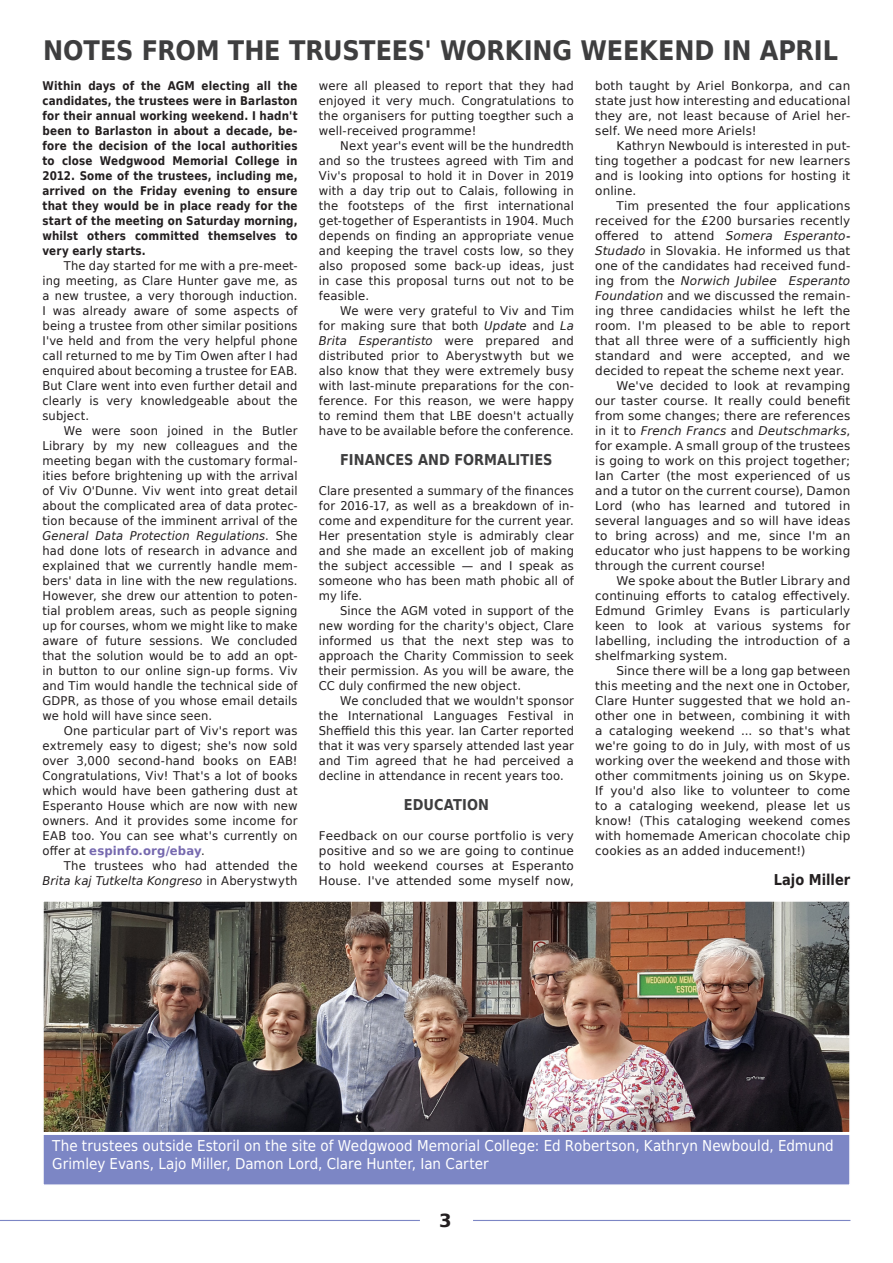
<style>
.page{position:relative;width:893px;height:1263px;background:#fff}
.page>*{position:absolute;margin:0;border:0;box-sizing:border-box;transform-origin:0 0}
.heading_3{font:700 27px "DejaVu Sans Condensed";letter-spacing:-.01em;color:#3e3e3f}
.pageNumber{font:700 18px "DejaVu Sans";color:#231f20}
.t1{font:15px/18px "DejaVu Sans Condensed";letter-spacing:.005em;color:#fff}
.heading_3-2{font:700 15px "DejaVu Sans Condensed";letter-spacing:.005em;color:#3e3e3f;scale:.96 1}
.signature{font:700 15px "DejaVu Sans Condensed";color:#231f20;scale:.96 1}
.main_text{font:12px/15px "DejaVu Sans";letter-spacing:.015em;color:#231f20;text-align:justify}
.main_text-2{font:12px/15px "DejaVu Sans";letter-spacing:.015em;color:#231f20;text-align:justify;scale:.96 1}
.opening_paragraph{font:700 12px/15px "DejaVu Sans Condensed";letter-spacing:.015em;color:#231f20;text-align:justify;scale:.96 1}
.heading_3-3{font:12px/15px "DejaVu Sans";letter-spacing:.015em;color:#231f20;text-align:justify}
.opening_paragraph-2{font:12px/15px "DejaVu Sans";letter-spacing:.01em;color:#231f20;text-align:justify;scale:.96 1}
.s1{font-style:italic}
.s2{font-weight:700;color:#7669af}
</style>
<div class="page">
<hr style="left:0;top:1220px;width:850px;height:1px;background:#7c86c5">
<div style="left:420px;top:1194px;width:53px;height:53px;background:#fff;border-radius:50%"></div>
<img style="left:43px;top:901px;width:807px;height:231px">
<div style="left:43px;top:1135px;width:807px;height:50px;background:#7c86c5"></div>
<p class="heading_3" style="left:43px;top:28px;width:796px">NOTES FROM THE TRUSTEES' WORKING WEEKEND IN APRIL</p>
<p class="opening_paragraph" style="left:43px;top:78px;width:267px">Within days of the AGM electing all the candidates, the trustees were in Barlaston for their annual working weekend. I hadn't been to Barlaston in about a decade, be&shy;fore the decision of the local authorities to close Wedgwood Memorial College in 2012. Some of the trustees, including me, arrived on the Friday evening to ensure that they would be in place ready for the start of the meeting on Saturday morning, whilst others committed themselves to very early starts.</p>
<p class="main_text-2" style="left:43px;top:258px;width:267px;text-indent:21px">The day started for me with a pre-meet&shy;ing meeting, as Clare Hunter gave me, as a new trustee, a very thorough induction.<br>I was already aware of some aspects of being a trustee from other similar positions I've held and from the very helpful phone call returned to me by Tim Owen after I had enquired about becoming a trustee for EAB.<br>But Clare went into even further detail and clearly is very knowledgeable about the subject.</p>
<p class="main_text-2" style="left:43px;top:423px;width:267px;text-indent:21px">We were soon joined in the Butler Library by my new colleagues and the meeting began with the customary formal&shy;ities before brightening up with the arrival of Viv O'Dunne. Viv went into great detail about the complicated area of data protec&shy;tion because of the imminent arrival of the <span class="s1">General Data Protection Regulations</span>. She had done lots of research in advance and explained that we currently handle mem&shy;bers' data in line with the new regulations.<br>However, she drew our attention to poten&shy;tial problem areas, such as people signing up for courses, whom we might like to make aware of future sessions. We concluded that the solution would be to add an opt&shy;in button to our online sign-up forms. Viv and Tim would handle the technical side of GDPR, as those of you whose email details we hold will have since seen.</p>
<p class="main_text" style="left:43px;top:723px;width:257px;text-indent:21px">One particular part of Viv's report was extremely easy to digest; she's now sold over 3,000 second-hand books on EAB!<br>Congratulations, Viv! That's a lot of books which would have been gathering dust at Esperanto House which are now with new owners. And it provides some income for EAB too. You can see what's currently on offer at <span class="s2">espinfo.org/ebay</span>.</p>
<p class="main_text" style="left:43px;top:858px;width:257px;text-align:right">The trustees who had attended the<br><span class="s1">Brita kaj Tutkelta Kongreso</span> in Aberystwyth</p>
<p class="main_text" style="left:319px;top:78px;width:257px">were all pleased to report that they had enjoyed it very much. Congratulations to the organisers for putting toegther such a well-received programme!</p>
<p class="main_text" style="left:319px;top:138px;width:257px;text-indent:21px">Next year's event will be the hundredth and so the trustees agreed with Tim and Viv's proposal to hold it in Dover in 2019 with a day trip out to Calais, following in the footsteps of the first international get-together of Esperantists in 1904. Much depends on finding an appropriate venue and keeping the travel costs low, so they also proposed some back-up ideas, just in case this proposal turns out not to be feasible.</p>
<p class="main_text" style="left:319px;top:303px;width:257px;text-indent:21px">We were very grateful to Viv and Tim for making sure that both <span class="s1">Update</span> and <span class="s1">La Brita Esperantisto</span> were prepared and distributed prior to Aberystwyth but we also know that they were extremely busy with last-minute preparations for the con&shy;ference. For this reason, we were happy to remind them that LBE doesn't actually have to be available before the conference.</p>
<p class="heading_3-2" style="left:340px;top:447px;width:223px">FINANCES AND FORMALITIES</p>
<p class="opening_paragraph-2" style="left:319px;top:483px;width:267px">Clare presented a summary of the finances for 2016-17, as well as a breakdown of in&shy;come and expenditure for the current year.<br>Her presentation style is admirably clear and she made an excellent job of making the subject accessible — and I speak as someone who has been math phobic all of my life.</p>
<p class="main_text-2" style="left:319px;top:603px;width:267px;text-indent:21px">Since the AGM voted in support of the new wording for the charity's object, Clare informed us that the next step was to approach the Charity Commission to seek their permission. As you will be aware, the CC duly confirmed the new object.</p>
<p class="main_text-2" style="left:319px;top:693px;width:267px;text-indent:21px">We concluded that we wouldn't sponsor the International Languages Festival in Sheffield this this year. Ian Carter reported that it was very sparsely attended last year and Tim agreed that he had perceived a decline in attendance in recent years too.</p>
<p class="heading_3-2" style="left:404px;top:792px;width:90px">EDUCATION</p>
<p class="heading_3-3" style="left:319px;top:828px;width:257px">Feedback on our course portfolio is very positive and so we are going to continue to hold weekend courses at Esperanto House. I've attended some myself now,</p>
<p class="heading_3-3" style="left:595px;top:78px;width:257px">both taught by Ariel Bonkorpa, and can state just how interesting and educational they are, not least because of Ariel her&shy;self. We need more Ariels!</p>
<p class="main_text" style="left:595px;top:138px;width:257px;text-indent:21px">Kathryn Newbould is interested in put&shy;ting together a podcast for new learners and is looking into options for hosting it online.</p>
<p class="main_text" style="left:595px;top:198px;width:257px;text-indent:21px">Tim presented the four applications received for the £200 bursaries recently offered to attend <span class="s1">Somera Esperanto-Studado</span> in Slovakia. He informed us that one of the candidates had received fund&shy;ing from the <span class="s1">Norwich Jubilee Esperanto Foundation</span> and we discussed the remain&shy;ing three candidacies whilst he left the room. I'm pleased to be able to report that all three were of a sufficiently high standard and were accepted, and we decided to repeat the scheme next year.</p>
<p class="main_text" style="left:595px;top:378px;width:257px;text-indent:21px">We've decided to look at revamping our taster course. It really could benefit from some changes; there are references in it to <span class="s1">French Francs</span> and <span class="s1">Deutschmarks</span>, for example. A small group of the trustees is going to work on this project together; Ian Carter (the most experienced of us and a tutor on the current course), Damon Lord (who has learned and tutored in several languages and so will have ideas to bring across) and me, since I'm an educator who just happens to be working through the current course!</p>
<p class="main_text" style="left:595px;top:573px;width:257px;text-indent:21px">We spoke about the Butler Library and continuing efforts to catalog effectively.<br>Edmund Grimley Evans is particularly keen to look at various systems for labelling, including the introduction of a shelfmarking system.</p>
<p class="main_text" style="left:595px;top:663px;width:257px;text-indent:21px">Since there will be a long gap between this meeting and the next one in October, Clare Hunter suggested that we hold an&shy;other one in between, combining it with a cataloging weekend ... so that's what we're going to do in July, with most of us working over the weekend and those with other commitments joining us on Skype.<br>If you'd also like to volunteer to come to a cataloging weekend, please let us know! (This cataloging weekend comes with homemade American chocolate chip cookies as an added inducement!)</p>
<p class="signature" style="left:774px;top:867px;width:81px">Lajo Miller</p>
<p class="t1" style="left:52px;top:1136px;width:783px">The trustees outside Estoril on the site of Wedgwood Memorial College: Ed Robertson, Kathryn Newbould, Edmund<br>Grimley Evans, Lajo Miller, Damon Lord, Clare Hunter, Ian Carter</p>
<p class="pageNumber" style="left:439px;top:1206px;width:14px">3</p>
</div>
